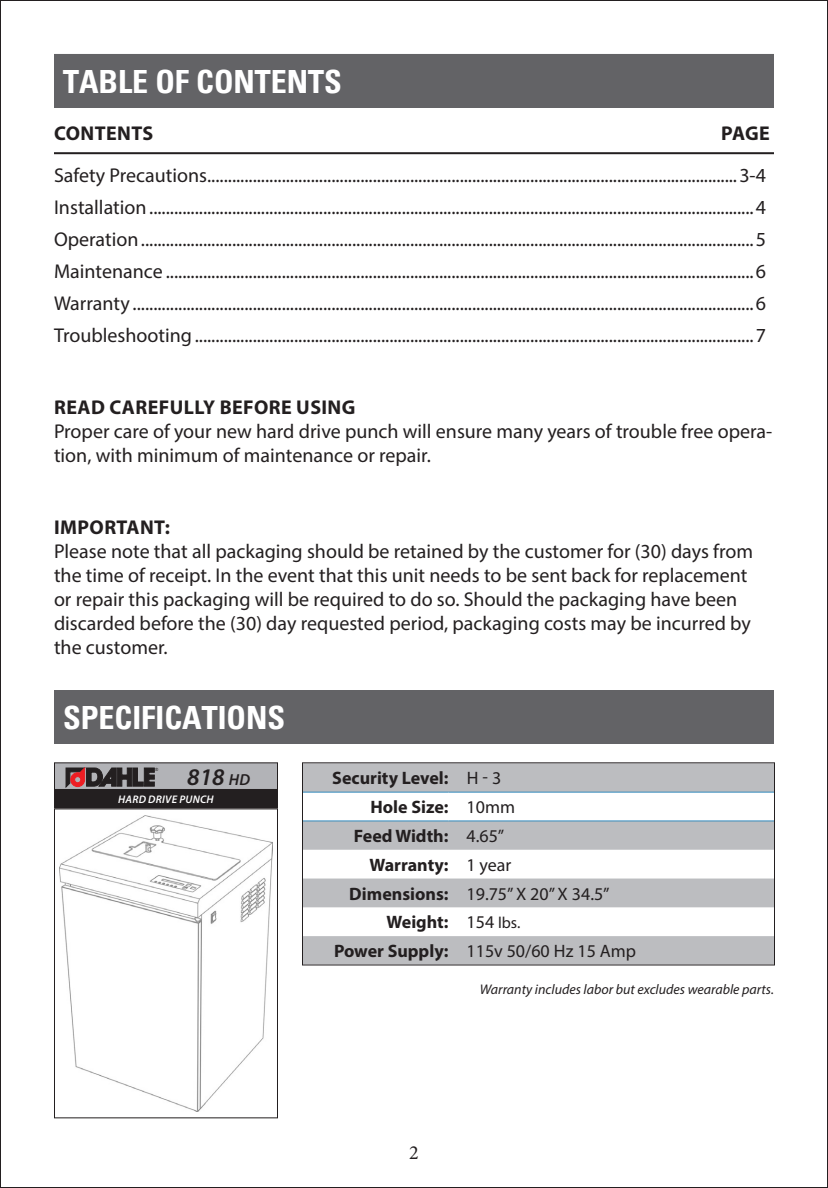
<style>
.page{position:relative;width:828px;height:1188px;background:#fff}
.page>*{position:absolute;margin:0;border:0;box-sizing:border-box;transform-origin:0 0}
.t1{font:700 condensed 32px "Univers";color:#fff}
.t2{font:italic 600 24px "Myriad Pro";color:#231f20}
.t3{font:20px/24px "Myriad Pro";color:#231f20}
.t4{font:700 20px "Myriad Pro";letter-spacing:.02em;color:#231f20}
.t5{font:20px "Minion Pro";color:#231f20}
.t6{font:700 18px "Myriad Pro";color:#231f20}
.t7{font:18px "Myriad Pro";color:#231f20}
.t8{font:16px "Myriad Pro";color:#231f20}
.t9{font:italic 14px "Myriad Pro";color:#231f20}
.t10{font:italic 600 11px "Myriad Pro";letter-spacing:.02em;color:#fff}
.t11{font:4.8px "Trebuchet MS";color:#231f20}
.s1{font-size:16px}
.s2{font-size:18px}
</style>
<div class="page">
<div style="left:54px;top:54px;width:720px;height:54px;background:#636366"></div>
<div style="left:54px;top:690px;width:720px;height:54px;background:#636366"></div>
<hr style="left:54px;top:152px;width:720px;height:2px;background:#231f20">
<svg style="left:304px;top:764px;width:469px;height:200px;fill:#bcbdc0"></svg>
<svg style="left:304px;top:793px;width:469px;height:28px"></svg>
<hr style="left:303px;top:792px;width:146px;height:1px;background:#3189bb">
<hr style="left:449px;top:792px;width:325px;height:1px;background:#3189bb">
<hr style="left:303px;top:821px;width:146px;height:1px;background:#3189bb">
<hr style="left:449px;top:821px;width:325px;height:1px;background:#3189bb">
<div style="left:302px;top:762px;width:473px;height:204px;border:1px solid #231f20"></div>
<img style="left:59px;top:815px;width:214px;height:297px">
<div style="left:54px;top:808px;width:224px;height:310px;border:1px solid #231f20"></div>
<div style="left:54px;top:763px;width:224px;height:26px;background:#b2b3b7"></div>
<div style="left:54px;top:789px;width:224px;height:19px;background:#231f20"></div>
<svg style="left:66px;top:768px;width:88px;height:19px"></svg>
<p class="t1" style="left:63px;top:61px;width:281px">TABLE OF CONTENTS</p>
<p class="t4" style="left:54px;top:121px;width:101px">CONTENTS</p>
<p class="t4" style="left:721px;top:121px;width:50px">PAGE</p>
<p class="t3" style="left:54px;top:163px;width:714px">Safety Precautions................................................................................................................................3-4</p>
<p class="t3" style="left:54px;top:195px;width:714px">Installation..................................................................................................................................................4</p>
<p class="t3" style="left:54px;top:227px;width:714px">Operation....................................................................................................................................................5</p>
<p class="t3" style="left:54px;top:259px;width:714px">Maintenance ..............................................................................................................................................6</p>
<p class="t3" style="left:54px;top:291px;width:714px">Warranty ......................................................................................................................................................6</p>
<p class="t3" style="left:54px;top:323px;width:714px">Troubleshooting.......................................................................................................................................7</p>
<p class="t4" style="left:54px;top:394px;width:303px">READ CAREFULLY BEFORE USING</p>
<p class="t3" style="left:54px;top:419px;width:720px">Proper care of your new hard drive punch will ensure many years of trouble free opera&shy;tion, with minimum of maintenance or repair.</p>
<p class="t4" style="left:54px;top:514px;width:117px">IMPORTANT:</p>
<p class="t3" style="left:54px;top:539px;width:701px">Please note that all packaging should be retained by the customer for (30) days from the time of receipt. In the event that this unit needs to be sent back for replacement or repair this packaging will be required to do so. Should the packaging have been discarded before the (30) day requested period, packaging costs may be incurred by the customer.</p>
<p class="t1" style="left:63px;top:698px;width:224px">SPECIFICATIONS</p>
<p class="t11" style="left:155px;top:767px;width:5px">®</p>
<p class="t2" style="left:187px;top:762px;width:64px">818 <span class="s1">HD</span></p>
<p class="t10" style="left:118px;top:792px;width:97px">HARD DRIVE PUNCH</p>
<p class="t6" style="left:332px;top:767px;width:118px">Security Level:</p>
<p class="t7" style="left:467px;top:767px;width:36px">H - 3</p>
<p class="t6" style="left:371px;top:795px;width:79px">Hole Size:</p>
<p class="t7" style="left:467px;top:796px;width:50px">10mm</p>
<p class="t6" style="left:354px;top:824px;width:96px">Feed Width:</p>
<p class="t7" style="left:467px;top:825px;width:39px">4.65”</p>
<p class="t6" style="left:370px;top:853px;width:81px">Warranty:</p>
<p class="t7" style="left:467px;top:854px;width:46px">1 year</p>
<p class="t6" style="left:349px;top:882px;width:101px">Dimensions:</p>
<p class="t7" style="left:467px;top:883px;width:145px">19.75” X 20” X 34.5”</p>
<p class="t6" style="left:387px;top:911px;width:63px">Weight:</p>
<p class="t8" style="left:467px;top:913px;width:55px"><span class="s2">154</span> lbs.</p>
<p class="t6" style="left:334px;top:939px;width:116px">Power Supply:</p>
<p class="t7" style="left:467px;top:940px;width:171px">115v 50/60 Hz 15 Amp</p>
<p class="t9" style="left:480px;top:981px;width:296px">Warranty includes labor but excludes wearable parts.</p>
<p class="t5" style="left:409px;top:1139px;width:11px">2</p>
</div>
